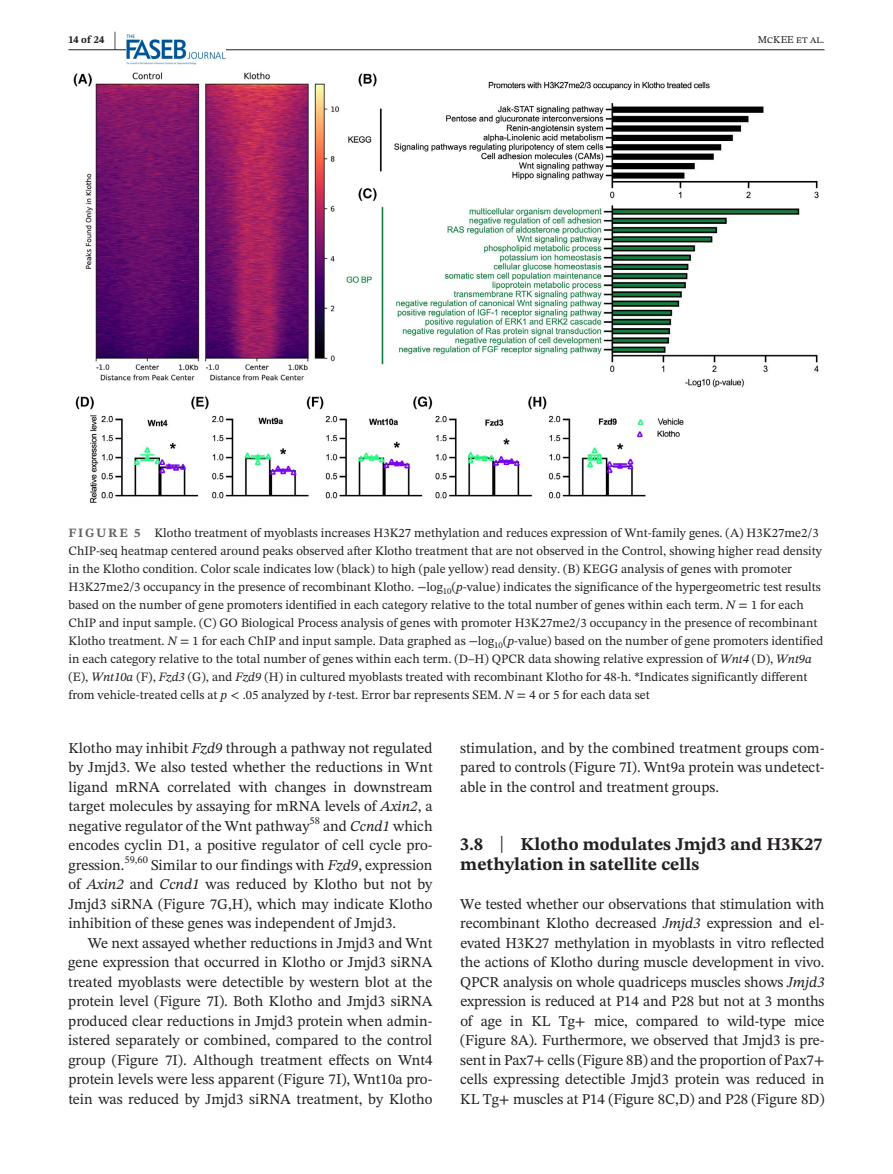
<style>
.page{position:relative;width:893px;height:1174px;background:#fff}
.page>*{position:absolute;margin:0;border:0;box-sizing:border-box;transform-origin:0 0}
.t1{font:700 18px/19.5px "STIX Two Text";color:#231f20}
.t2{font:15px/19.5px "STIX Two Text";color:#231f20;text-align:justify}
.t3{font:12.75px/18px "STIX Two Text";color:#231f20}
.t4{font:10.5px "STIX Two Text";color:#231f20}
.t5{font:700 10.5px "STIX Two Text";color:#231f20}
.s1{font-size:21px}
.s2{font-weight:700;color:#636366}
.s3{font-style:italic}
.s4{font-weight:400;font-size:23.7px}
</style>
<div class="page">
<hr style="left:68px;top:49px;width:756px;height:1px;background:#231f20">
<img style="left:126px;top:35px;width:99px;height:30px">
<img style="left:73px;top:72px;width:746px;height:431px">
<p class="t5" style="left:68px;top:32px;width:50px">14 of 24 <span class="s1">|</span></p>
<p class="t4" style="left:758px;top:32px;width:68px">McKEE et al.</p>
<p class="t3" style="left:68px;top:523px;width:756px"><span class="s2">FIGURE 5</span> Klotho treatment of myoblasts increases H3K27 methylation and reduces expression of Wnt-family genes. (A) H3K27me2/3<br>ChIP-seq heatmap centered around peaks observed after Klotho treatment that are not observed in the Control, showing higher read density in the Klotho condition. Color scale indicates low (black) to high (pale yellow) read density. (B) KEGG analysis of genes with promoter H3K27me2/3 occupancy in the presence of recombinant Klotho. −log<sub>10</sub>(<span class="s3">p</span>-value) indicates the significance of the hypergeometric test results based on the number of gene promoters identified in each category relative to the total number of genes within each term. <span class="s3">N</span> = 1 for each ChIP and input sample. (C) GO Biological Process analysis of genes with promoter H3K27me2/3 occupancy in the presence of recombinant Klotho treatment. <span class="s3">N</span> = 1 for each ChIP and input sample. Data graphed as −log<sub>10</sub>(<span class="s3">p</span>-value) based on the number of gene promoters identified in each category relative to the total number of genes within each term. (D–H) QPCR data showing relative expression of <span class="s3">Wnt4</span> (D), <span class="s3">Wnt9a </span>(E), <span class="s3">Wnt10a</span> (F), <span class="s3">Fzd3</span> (G), and <span class="s3">Fzd9</span> (H) in cultured myoblasts treated with recombinant Klotho for 48-h. *Indicates significantly different from vehicle-treated cells at <span class="s3">p</span> &lt; .05 analyzed by <span class="s3">t</span>-test. Error bar represents SEM. <span class="s3">N</span> = 4 or 5 for each data set</p>
<p class="t2" style="left:68px;top:738px;width:366px">Klotho may inhibit <span class="s3">Fzd9</span> through a pathway not regulated by Jmjd3. We also tested whether the reductions in Wnt ligand mRNA correlated with changes in downstream target molecules by assaying for mRNA levels of <span class="s3">Axin2</span>, a negative regulator of the Wnt pathway</p>
<p class="t4" style="left:310px;top:813px;width:12px">58</p>
<p class="t2" style="left:68px;top:816px;width:366px;text-indent:255px">and <span class="s3">Ccnd1</span> which encodes cyclin D1, a positive regulator of cell cycle pro&shy;gression.</p>
<p class="t4" style="left:125px;top:852px;width:25px">59,60</p>
<p class="t2" style="left:68px;top:855px;width:366px;text-indent:83px">Similar to our findings with <span class="s3">Fzd9</span>, expression of <span class="s3">Axin2</span> and <span class="s3">Ccnd1</span> was reduced by Klotho but not by Jmjd3 siRNA (Figure 7G,H), which may indicate Klotho inhibition of these genes was independent of Jmjd3.</p>
<p class="t2" style="left:68px;top:933px;width:366px;text-indent:20px">We next assayed whether reductions in Jmjd3 and Wnt gene expression that occurred in Klotho or Jmjd3 siRNA treated myoblasts were detectible by western blot at the protein level (Figure 7I). Both Klotho and Jmjd3 siRNA produced clear reductions in Jmjd3 protein when admin&shy;istered separately or combined, compared to the control group (Figure 7I). Although treatment effects on Wnt4 protein levels were less apparent (Figure 7I), Wnt10a pro&shy;tein was reduced by Jmjd3 siRNA treatment, by Klotho</p>
<p class="t2" style="left:460px;top:738px;width:366px">stimulation, and by the combined treatment groups com&shy;pared to controls (Figure 7I). Wnt9a protein was undetect&shy;able in the control and treatment groups.</p>
<p class="t1" style="left:460px;top:835px;width:364px">3.8 <span class="s4">|</span> Klotho modulates Jmjd3 and H3K27 methylation in satellite cells</p>
<p class="t2" style="left:460px;top:894px;width:366px">We tested whether our observations that stimulation with recombinant Klotho decreased <span class="s3">Jmjd3</span> expression and el&shy;evated H3K27 methylation in myoblasts in vitro reflected the actions of Klotho during muscle development in vivo.<br>QPCR analysis on whole quadriceps muscles shows <span class="s3">Jmjd3 </span>expression is reduced at P14 and P28 but not at 3 months of age in KL Tg+ mice, compared to wild-type mice (Figure 8A). Furthermore, we observed that Jmjd3 is pre&shy;sent in Pax7+ cells (Figure 8B) and the proportion of Pax7+ cells expressing detectible Jmjd3 protein was reduced in KL Tg+ muscles at P14 (Figure 8C,D) and P28 (Figure 8D)</p>
</div>
